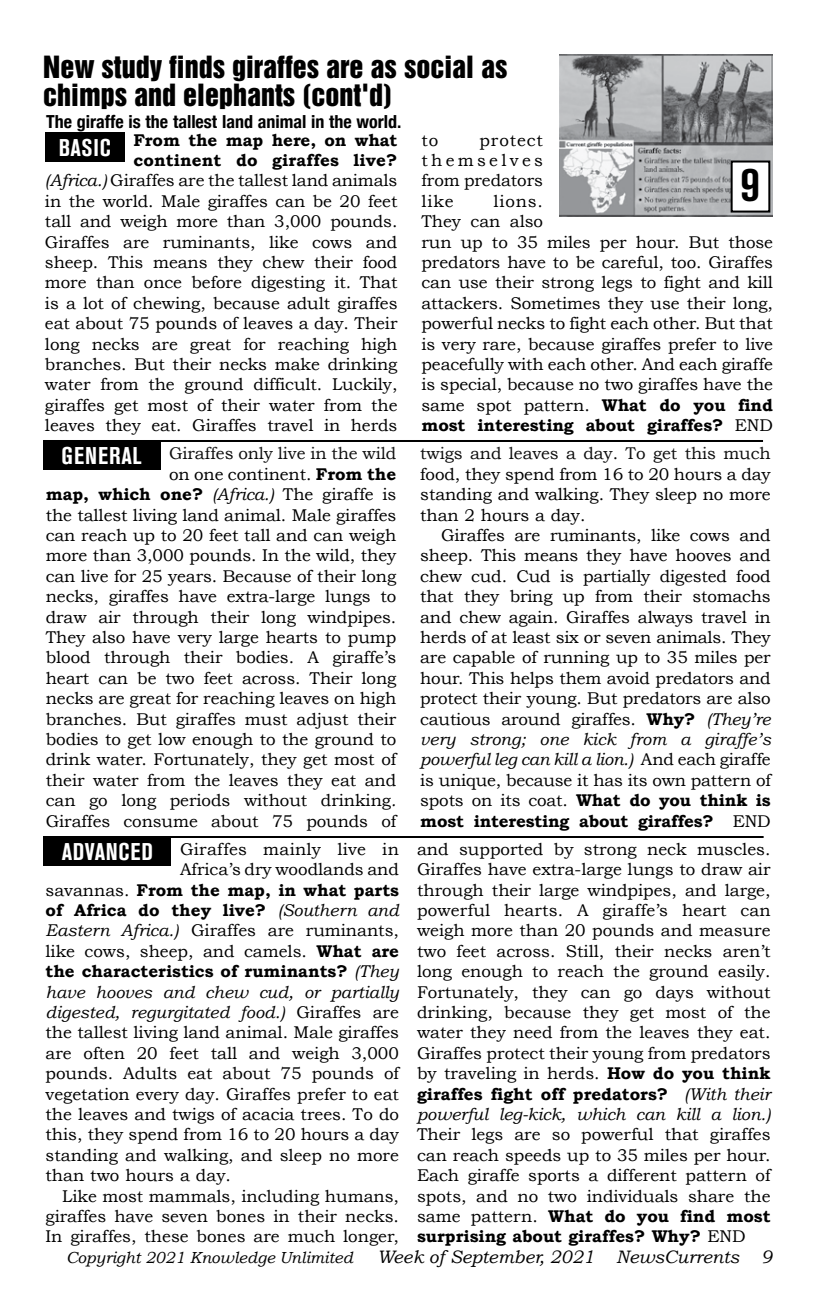
<style>
.page{position:relative;width:828px;height:1296px;background:#fff}
.page>*{position:absolute;margin:0;border:0;box-sizing:border-box;transform-origin:0 0}
.t1{font:700 condensed 48px "Akzidenz Grotesk BE";color:#000}
.t2{font:28px/28px "Helvetica Inserat";color:#000}
.t3{font:700 condensed 24px "Akzidenz Grotesk BE";letter-spacing:.035em;color:#fff}
.t4{font:700 condensed 18px "Helvetica Neue";color:#000}
.t5{font:italic 18px "Bookman Old Style";color:#000}
.t6{font:17px/20.4px "Bookman Old Style";letter-spacing:-.005em;color:#000;text-align:justify}
.t7{font:700 17px "Bookman Old Style";color:#000}
.t8{font:italic 17px "Bookman Old Style";color:#000}
.t9{font:17px "Bookman Old Style";letter-spacing:.015em;color:#000}
.t10{font:italic 16px "Bookman Old Style";color:#000}
.s1{font-weight:700}
.s2{font-style:italic}
.s3{font-weight:400}
.s4{font-weight:400;font-style:italic}
.s5{font-style:normal}
</style>
<div class="page">
<hr style="left:43px;top:440px;width:720px;height:2px;background:#000">
<div style="left:43px;top:440px;width:117px;height:29px;background:#000"></div>
<hr style="left:44px;top:836px;width:720px;height:2px;background:#000">
<div style="left:44px;top:836px;width:127px;height:29px;background:#000"></div>
<div style="left:45px;top:132px;width:80px;height:29px;background:#000"></div>
<img style="left:559px;top:54px;width:214px;height:163px">
<div style="left:732px;top:162px;width:37px;height:50px;background:#fff"></div>
<div style="left:731px;top:161px;width:39px;height:52px;border:2px solid #000"></div>
<h2 class="t2" style="left:43px;top:53px;width:466px">New study finds giraffes are as social as chimps and elephants (cont'd)</h2>
<p class="t4" style="left:46px;top:111px;width:357px">The giraffe is the tallest land animal in the world.</p>
<p class="t6" style="left:45px;top:130px;width:354px;text-align:right"><span class="s1">From the map here, on what continent do giraffes live?<br></span><span class="s2">(Africa.)</span> Giraffes are the tallest land animals in the world. Male giraffes can be 20 feet tall and weigh more than 3,000 pounds.<br>Giraffes are ruminants, like cows and sheep. This means they chew their food more than once before digesting it<span class="s2">.</span> That is a lot of chewing, because adult giraffes eat about 75 pounds of leaves a day. Their long necks are great for reaching high branches. But their necks make drinking water from the ground difficult. Luckily, giraffes get most of their water from the leaves they eat. Giraffes travel in herds</p>
<p class="t6" style="left:421px;top:130px;width:18px">to</p>
<p class="t6" style="left:421px;top:130px;width:123px;text-indent:58px">protect themselves from predators like</p>
<h3 class="t3" style="left:59px;top:134px;width:53px">BASIC</h3>
<h1 class="t1" style="left:741px;top:156px;width:21px">9</h1>
<p class="t6" style="left:421px;top:191px;width:353px;text-align:left;text-indent:72px">lions.<br>They can also<br>run up to 35 miles per hour. But those predators have to be careful, too. Giraffes can use their strong legs to fight and kill attackers. Sometimes they use their long, powerful necks to fight each other. But that is very rare, because giraffes prefer to live peacefully with each other. And each giraffe is special, because no two giraffes have the same spot pattern. <span class="s1">What do you find most interesting about giraffes?</span> END</p>
<h3 class="t3" style="left:62px;top:442px;width:81px">GENERAL</h3>
<p class="t6" style="left:46px;top:443px;width:352px;text-align:right">Giraffes only live in the wild<br>on one continent. <span class="s1">From the<br>map, which one?</span> <span class="s2">(Africa.)</span> The giraffe is the tallest living land animal. Male giraffes can reach up to 20 feet tall and can weigh more than 3,000 pounds. In the wild, they can live for 25 years. Because of their long necks, giraffes have extra-large lungs to draw air through their long windpipes.<br>They also have very large hearts to pump blood through their bodies. A giraffe’s heart can be two feet across. Their long necks are great for reaching leaves on high branches. But giraffes must adjust their bodies to get low enough to the ground to drink water. Fortunately, they get most of their water from the leaves they eat and can go long periods without drinking<span class="s2">.<br></span>Giraffes consume about 75 pounds of</p>
<p class="t6" style="left:420px;top:443px;width:352px">twigs and leaves a day. To get this much food, they spend from 16 to 20 hours a day standing and walking. They sleep no more than 2 hours a day.</p>
<p class="t6" style="left:420px;top:525px;width:352px;text-indent:21px">Giraffes are ruminants, like cows and sheep. This means they have hooves and chew cud. Cud is partially digested food that they bring up from their stomachs and chew again<span class="s2">.</span> Giraffes always travel in herds of at least six or seven animals. They are capable of running up to 35 miles per hour. This helps them avoid predators and protect their young. But predators are also cautious around giraffes. <span class="s1">Why?</span> <span class="s2">(They’re very strong; one kick from a giraffe’s powerful leg can kill a lion.)</span> And each giraffe is unique, because it has its own pattern of spots on its coat. <span class="s1">What do you think is most interesting about giraffes?</span> END</p>
<h3 class="t3" style="left:62px;top:838px;width:93px">ADVANCED</h3>
<p class="t9" style="left:180px;top:839px;width:220px">Giraffes mainly live in</p>
<p class="t6" style="left:180px;top:859px;width:220px">Africa’s dry woodlands and</p>
<p class="t7" style="left:46px;top:880px;width:355px"><span class="s3">savannas.</span> From the map, in what parts</p>
<p class="t7" style="left:46px;top:900px;width:355px">of Africa do they live? <span class="s4">(Southern and</span></p>
<p class="t6" style="left:46px;top:920px;width:355px"><span class="s2">Eastern Africa.)</span> Giraffes are ruminants,</p>
<p class="t6" style="left:46px;top:941px;width:355px">like cows, sheep, and camels. <span class="s1">What are</span></p>
<p class="t7" style="left:46px;top:961px;width:355px">the characteristics of ruminants? <span class="s4">(They</span></p>
<p class="t8" style="left:46px;top:982px;width:355px">have hooves and chew cud, or partially</p>
<p class="t8" style="left:46px;top:1003px;width:355px">digested, regurgitated food.) <span class="s5">Giraffes are</span></p>
<p class="t6" style="left:46px;top:1022px;width:355px">the tallest living land animal. Male giraffes</p>
<p class="t6" style="left:46px;top:1043px;width:355px">are often 20 feet tall and weigh 3,000</p>
<p class="t6" style="left:46px;top:1063px;width:355px">pounds. Adults eat about 75 pounds of</p>
<p class="t6" style="left:46px;top:1084px;width:355px">vegetation every day. Giraffes prefer to eat</p>
<p class="t6" style="left:46px;top:1104px;width:355px">the leaves and twigs of acacia trees. To do</p>
<p class="t6" style="left:46px;top:1124px;width:355px">this, they spend from 16 to 20 hours a day</p>
<p class="t6" style="left:46px;top:1145px;width:355px">standing and walking, and sleep no more</p>
<p class="t6" style="left:46px;top:1165px;width:187px">than two hours a day.</p>
<p class="t6" style="left:62px;top:1186px;width:338px">Like most mammals, including humans,</p>
<p class="t6" style="left:46px;top:1206px;width:355px">giraffes have seven bones in their necks.</p>
<p class="t6" style="left:46px;top:1226px;width:355px">In giraffes, these bones are much longer,</p>
<p class="t6" style="left:417px;top:839px;width:355px">and supported by strong neck muscles.<br>Giraffes have extra-large lungs to draw air through their large windpipes, and large, powerful hearts. A giraffe’s heart can weigh more than 20 pounds and measure two feet across. Still, their necks aren’t long enough to reach the ground easily.<br>Fortunately, they can go days without drinking, because they get most of the water they need from the leaves they eat.<br>Giraffes protect their young from predators by traveling in herds. <span class="s1">How do you think giraffes fight off predators?</span> <span class="s2">(With their powerful leg-kick, which can kill a lion.)</span></p>
<p class="t6" style="left:417px;top:1124px;width:355px">Their legs are so powerful that giraffes can reach speeds up to 35 miles per hour.<br>Each giraffe sports a different pattern of spots, and no two individuals share the same pattern. <span class="s1">What do you find most surprising about giraffes? Why?</span> END</p>
<p class="t10" style="left:66px;top:1248px;width:289px">Copyright 2021 Knowledge Unlimited</p>
<p class="t5" style="left:377px;top:1246px;width:396px">Week of September, 2021 NewsCurrents 9</p>
</div>
